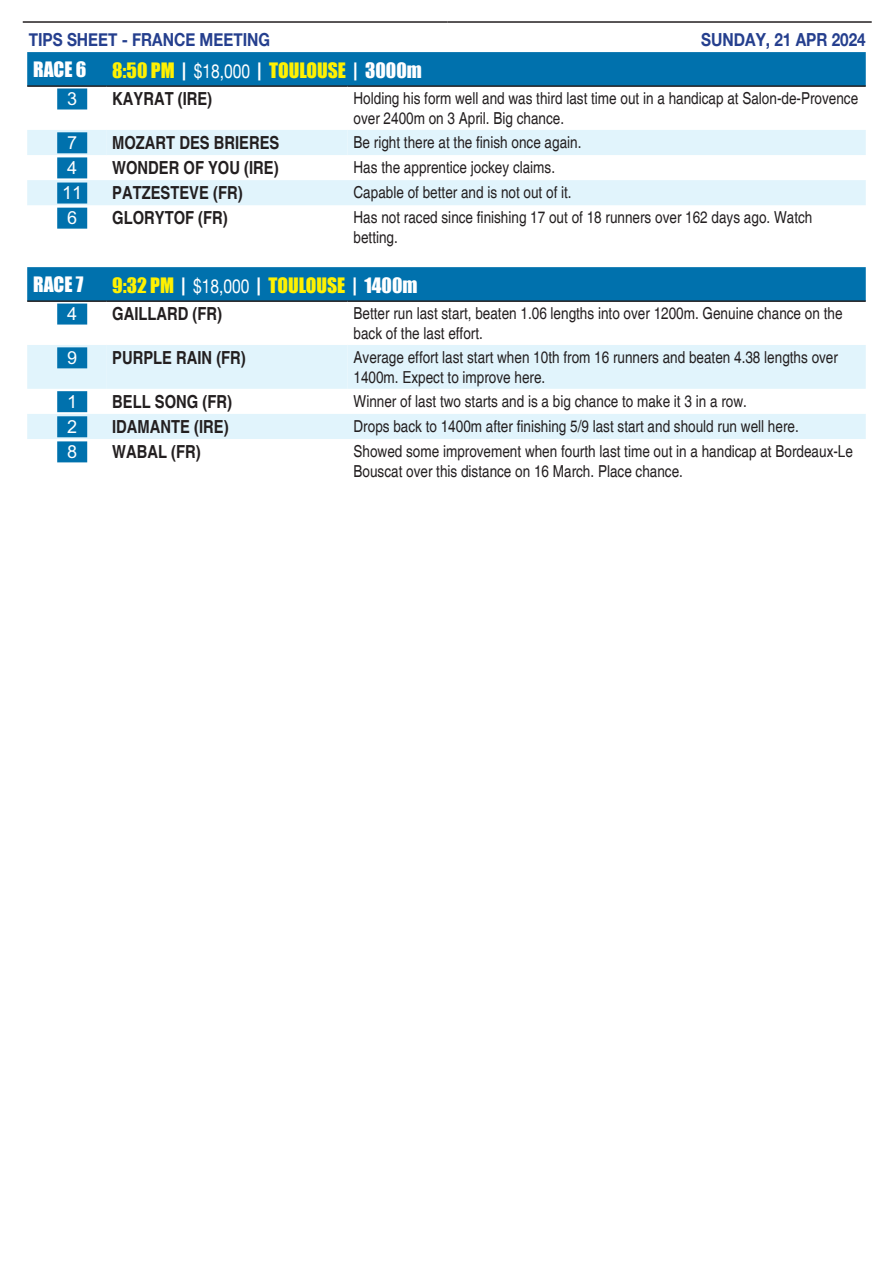
<style>
.page{position:relative;width:893px;height:1263px;background:#fff}
.page>*{position:absolute;margin:0;border:0;box-sizing:border-box;transform-origin:0 0}
.Tips-Analysis-Header{font:19.5px "Impact";color:#fff101}
.Tips-Analysis-Header-2{font:19.5px "Impact";color:#fff}
.t1{font:700 condensed 18px "Helvetica";color:#231f20}
.t2{font:700 18px "Helvetica Neue";color:#253f8e;scale:.85 1}
.Tips-Num{font:700 18px "M Hei HK";color:#fff}
.Tips-Analysis-Body{font:condensed 16.5px/19.8px "Helvetica";color:#231f20}
.s1{color:#fff}
.s2{font-family:"Helvetica Neue";color:#fff}
</style>
<div class="page">
<hr style="left:23px;top:21px;width:424px;height:2px;background:#231f20">
<hr style="left:447px;top:21px;width:425px;height:2px;background:#231f20">
<div style="left:27px;top:267px;width:839px;height:33px;background:#0071ad"></div>
<svg style="left:27px;top:345px;width:839px;height:94px;fill:#e1f4fc"></svg>
<hr style="left:27px;top:300px;width:79px;height:2px;background:#231f20">
<hr style="left:106px;top:300px;width:242px;height:2px;background:#231f20">
<hr style="left:348px;top:300px;width:518px;height:2px;background:#231f20">
<div style="left:57px;top:304px;width:30px;height:21px;background:#0071ad"></div>
<div style="left:57px;top:347px;width:30px;height:21px;background:#0071ad"></div>
<div style="left:57px;top:391px;width:30px;height:21px;background:#0071ad"></div>
<div style="left:57px;top:416px;width:30px;height:21px;background:#0071ad"></div>
<div style="left:57px;top:441px;width:30px;height:21px;background:#0071ad"></div>
<div style="left:27px;top:52px;width:839px;height:33px;background:#0071ad"></div>
<svg style="left:27px;top:130px;width:839px;height:75px;fill:#e1f4fc"></svg>
<hr style="left:27px;top:85px;width:79px;height:2px;background:#231f20">
<hr style="left:106px;top:85px;width:242px;height:2px;background:#231f20">
<hr style="left:348px;top:85px;width:518px;height:2px;background:#231f20">
<div style="left:57px;top:88px;width:30px;height:21px;background:#0071ad"></div>
<div style="left:57px;top:132px;width:30px;height:21px;background:#0071ad"></div>
<div style="left:57px;top:157px;width:30px;height:21px;background:#0071ad"></div>
<div style="left:57px;top:183px;width:30px;height:21px;background:#0071ad"></div>
<div style="left:57px;top:208px;width:30px;height:21px;background:#0071ad"></div>
<p class="t2" style="left:29px;top:28px;width:285px">TIPS SHEET - FRANCE MEETING</p>
<p class="t2" style="left:701px;top:28px;width:195px">SUNDAY, 21 APR 2024</p>
<p class="Tips-Analysis-Header-2" style="left:33px;top:54px;width:55px">RACE 6</p>
<p class="Tips-Analysis-Header" style="left:112px;top:56px;width:311px">8:50 PM <span class="s1">|</span> <span class="s2">$18,000</span> <span class="s1">|</span> TOULOUSE <span class="s1">| 3000m</span></p>
<p class="Tips-Num" style="left:67px;top:85px;width:12px">3</p>
<p class="t1" style="left:112px;top:88px;width:102px">KAYRAT (IRE)</p>
<p class="Tips-Analysis-Body" style="left:354px;top:89px;width:506px">Holding his form well and was third last time out in a handicap at Salon-de-Provence over 2400m on 3 April. Big chance.</p>
<p class="Tips-Num" style="left:67px;top:129px;width:12px">7</p>
<p class="t1" style="left:112px;top:132px;width:169px">MOZART DES BRIERES</p>
<p class="Tips-Analysis-Body" style="left:354px;top:132px;width:229px">Be right there at the finish once again.</p>
<p class="Tips-Num" style="left:67px;top:154px;width:12px">4</p>
<p class="t1" style="left:112px;top:157px;width:168px">WONDER OF YOU (IRE)</p>
<p class="Tips-Analysis-Body" style="left:354px;top:157px;width:203px">Has the apprentice jockey claims.</p>
<p class="Tips-Num" style="left:62px;top:179px;width:22px">11</p>
<p class="t1" style="left:112px;top:182px;width:132px">PATZESTEVE (FR)</p>
<p class="Tips-Analysis-Body" style="left:354px;top:183px;width:220px">Capable of better and is not out of it.</p>
<p class="Tips-Num" style="left:67px;top:204px;width:12px">6</p>
<p class="t1" style="left:112px;top:207px;width:117px">GLORYTOF (FR)</p>
<p class="Tips-Analysis-Body" style="left:354px;top:208px;width:460px">Has not raced since finishing 17 out of 18 runners over 162 days ago. Watch</p>
<p class="Tips-Analysis-Body" style="left:354px;top:227px;width:46px">betting.</p>
<p class="Tips-Analysis-Header-2" style="left:33px;top:269px;width:52px">RACE 7</p>
<p class="Tips-Analysis-Header" style="left:112px;top:271px;width:307px">9:32 PM <span class="s1">|</span> <span class="s2">$18,000</span> <span class="s1">|</span> TOULOUSE <span class="s1">| 1400m</span></p>
<p class="Tips-Num" style="left:67px;top:300px;width:12px">4</p>
<p class="t1" style="left:112px;top:303px;width:111px">GAILLARD (FR)</p>
<p class="Tips-Analysis-Body" style="left:354px;top:304px;width:490px">Better run last start, beaten 1.06 lengths into over 1200m. Genuine chance on the back of the last effort.</p>
<p class="Tips-Num" style="left:67px;top:344px;width:12px">9</p>
<p class="t1" style="left:112px;top:347px;width:135px">PURPLE RAIN (FR)</p>
<p class="Tips-Analysis-Body" style="left:354px;top:347px;width:486px">Average effort last start when 10th from 16 runners and beaten 4.38 lengths over<br>1400m. Expect to improve here.</p>
<p class="Tips-Num" style="left:67px;top:388px;width:12px">1</p>
<p class="t1" style="left:112px;top:391px;width:121px">BELL SONG (FR)</p>
<p class="Tips-Analysis-Body" style="left:354px;top:391px;width:395px">Winner of last two starts and is a big chance to make it 3 in a row.</p>
<p class="Tips-Num" style="left:67px;top:413px;width:12px">2</p>
<p class="t1" style="left:112px;top:416px;width:118px">IDAMANTE (IRE)</p>
<p class="Tips-Analysis-Body" style="left:354px;top:416px;width:447px">Drops back to 1400m after finishing 5/9 last start and should run well here.</p>
<p class="Tips-Num" style="left:67px;top:438px;width:12px">8</p>
<p class="t1" style="left:112px;top:441px;width:90px">WABAL (FR)</p>
<p class="Tips-Analysis-Body" style="left:354px;top:441px;width:501px">Showed some improvement when fourth last time out in a handicap at Bordeaux-Le<br>Bouscat over this distance on 16 March. Place chance.</p>
</div>
